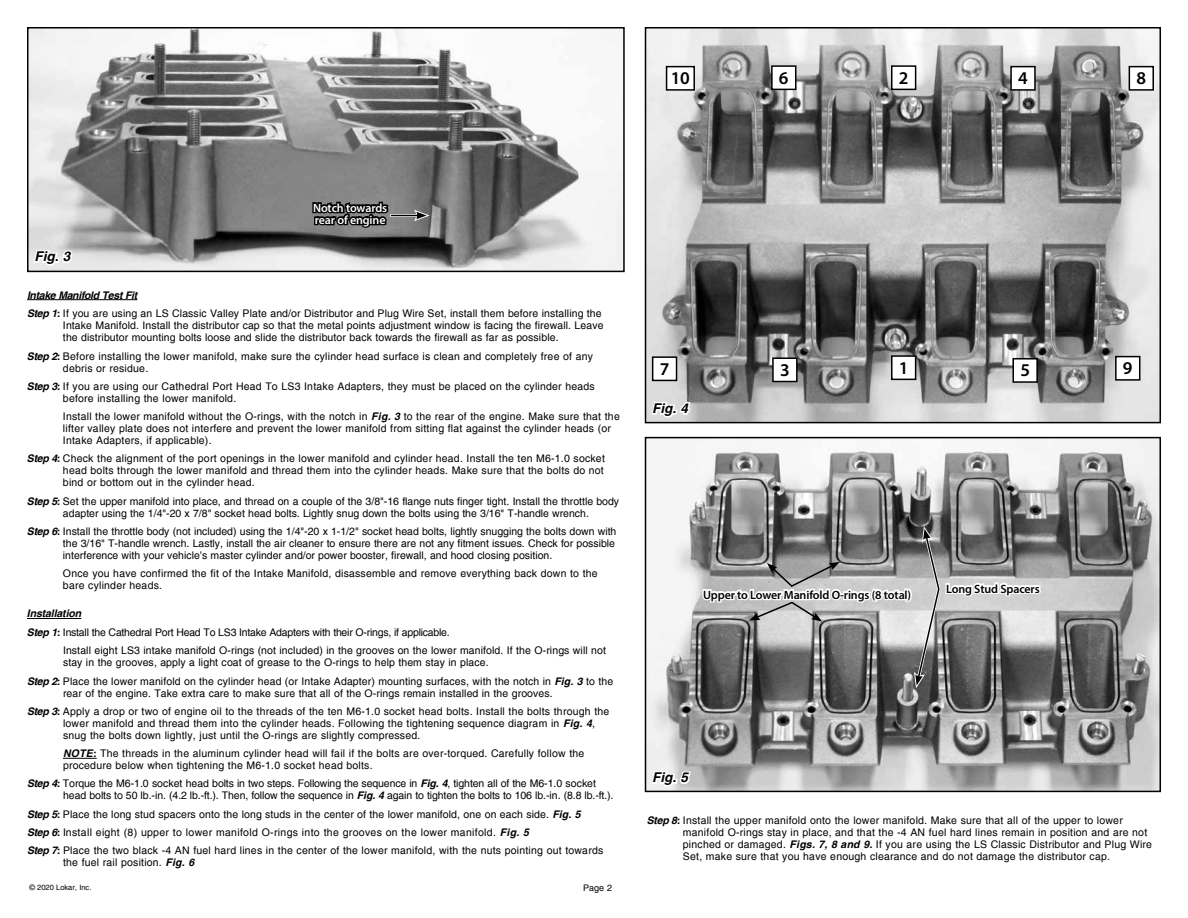
<style>
.page{position:relative;width:1188px;height:918px;background:#fff}
.page>*{position:absolute;margin:0;border:0;box-sizing:border-box;transform-origin:0 0}
.t1{font:600 18px "Myriad Pro";color:#000}
.t2{font:italic 700 13.5px "Helvetica";color:#000}
.t3{font:600 12px "Myriad Pro";letter-spacing:-.01em;color:#000}
.t4{font:600 12px/12px "Myriad Pro";letter-spacing:-.01em;color:#fff}
.t5{font:10.5px/12px "Helvetica";letter-spacing:.02em;color:#000}
.t6{font:10.5px/12px "Helvetica";color:#000;text-align:center}
.t7{font:10.5px/12px "Helvetica";letter-spacing:-.01em;color:#000}
.t8{font:10.5px "Helvetica";letter-spacing:-.02em;color:#000}
.t9{font:italic 700 10.5px "Helvetica";letter-spacing:-.01em;color:#000}
.t10{font:9px "Helvetica";color:#000}
.t11{font:7.5px "Helvetica";color:#000}
.s1{font-weight:700;font-style:italic}
</style>
<div class="page">
<img style="left:648px;top:30px;width:510px;height:390px">
<div style="left:645px;top:27px;width:516px;height:396px;border:2px solid #000"></div>
<img style="left:30px;top:30px;width:592px;height:239px">
<div style="left:27px;top:27px;width:598px;height:245px;border:2px solid #000"></div>
<img style="left:648px;top:440px;width:510px;height:349px">
<div style="left:645px;top:437px;width:516px;height:355px;border:2px solid #000"></div>
<svg style="left:650px;top:377px;width:42px;height:43px"></svg>
<svg style="left:32px;top:248px;width:42px;height:20px"></svg>
<svg style="left:650px;top:770px;width:43px;height:19px"></svg>
<hr style="left:27px;top:299px;width:110px;height:1px;background:#000">
<hr style="left:27px;top:618px;width:54px;height:1px;background:#000">
<hr style="left:63px;top:758px;width:34px;height:1px;background:#000">
<div style="left:1129px;top:67px;width:24px;height:23px;background:#fff"></div>
<div style="left:1129px;top:66px;width:25px;height:25px;border:2px solid #000"></div>
<div style="left:1011px;top:67px;width:24px;height:23px;background:#fff"></div>
<div style="left:1010px;top:66px;width:26px;height:25px;border:2px solid #000"></div>
<div style="left:892px;top:66px;width:24px;height:23px;background:#fff"></div>
<div style="left:891px;top:65px;width:25px;height:25px;border:2px solid #000"></div>
<div style="left:772px;top:66px;width:24px;height:23px;background:#fff"></div>
<div style="left:771px;top:65px;width:25px;height:25px;border:2px solid #000"></div>
<div style="left:653px;top:357px;width:24px;height:23px;background:#fff"></div>
<div style="left:652px;top:356px;width:25px;height:25px;border:2px solid #000"></div>
<div style="left:773px;top:358px;width:24px;height:24px;background:#fff"></div>
<div style="left:772px;top:357px;width:26px;height:25px;border:2px solid #000"></div>
<div style="left:892px;top:356px;width:24px;height:23px;background:#fff"></div>
<div style="left:891px;top:355px;width:25px;height:25px;border:2px solid #000"></div>
<div style="left:1013px;top:359px;width:24px;height:23px;background:#fff"></div>
<div style="left:1012px;top:358px;width:26px;height:25px;border:2px solid #000"></div>
<div style="left:1116px;top:357px;width:24px;height:23px;background:#fff"></div>
<div style="left:1115px;top:356px;width:25px;height:25px;border:2px solid #000"></div>
<div style="left:667px;top:67px;width:27px;height:23px;background:#fff"></div>
<div style="left:666px;top:66px;width:29px;height:25px;border:2px solid #000"></div>
<svg style="left:311px;top:170px;width:119px;height:81px;background:#5e5e5e"></svg>
<svg style="left:701px;top:526px;width:342px;height:162px;background:#8f8f8f"></svg>
<h1 class="t1" style="left:671px;top:67px;width:21px">10</h1>
<h1 class="t1" style="left:779px;top:66px;width:11px">6</h1>
<h1 class="t1" style="left:899px;top:66px;width:11px">2</h1>
<h1 class="t1" style="left:1018px;top:67px;width:11px">4</h1>
<h1 class="t1" style="left:1136px;top:67px;width:11px">8</h1>
<p class="t2" style="left:35px;top:249px;width:37px">Fig. 3</p>
<p class="t4" style="left:313px;top:201px;width:76px">Notch towards rear of engine</p>
<p class="t5" style="left:27px;top:286px;width:576px;line-height:18.8px"><span class="s1">Intake Manifold Test Fit<br>Step 1:</span> If you are using an LS Classic Valley Plate and/or Distributor and Plug Wire Set, install them before installing the</p>
<p class="t5" style="left:63px;top:320px;width:542px">Intake Manifold. Install the distributor cap so that the metal points adjustment window is facing the firewall. Leave the distributor mounting bolts loose and slide the distributor back towards the firewall as far as possible.</p>
<p class="t5" style="left:63px;top:350px;width:532px;text-indent:-36px"><span class="s1">Step 2:</span> Before installing the lower manifold, make sure the cylinder head surface is clean and completely free of any debris or residue.</p>
<p class="t5" style="left:63px;top:380px;width:533px;text-indent:-36px"><span class="s1">Step 3:</span> If you are using our Cathedral Port Head To LS3 Intake Adapters, they must be placed on the cylinder heads before installing the lower manifold.</p>
<p class="t5" style="left:63px;top:411px;width:558px">Install the lower manifold without the O-rings, with the notch in <span class="s1">Fig. 3</span> to the rear of the engine. Make sure that the lifter valley plate does not interfere and prevent the lower manifold from sitting flat against the cylinder heads (or<br>Intake Adapters, if applicable).</p>
<p class="t5" style="left:63px;top:453px;width:543px;text-align:justify;text-indent:-36px"><span class="s1">Step 4:</span> Check the alignment of the port openings in the lower manifold and cylinder head. Install the ten M6-1.0 socket head bolts through the lower manifold and thread them into the cylinder heads. Make sure that the bolts do not bind or bottom out in the cylinder head.</p>
<p class="t6" style="left:27px;top:495px;width:594px"><span class="s1">Step 5:</span> Set the upper manifold into place, and thread on a couple of the 3/8"-16 flange nuts finger tight. Install the throttle body adapter using the 1/4"-20 x 7/8" socket head bolts. Lightly snug down the bolts using the 3/16" T-handle wrench.</p>
<p class="t6" style="left:63px;top:525px;width:555px;text-align:left;text-indent:-36px"><span class="s1">Step 6:</span> Install the throttle body (not included) using the 1/4"-20 x 1-1/2" socket head bolts, lightly snugging the bolts down with the 3/16" T-handle wrench. Lastly, install the air cleaner to ensure there are not any fitment issues. Check for possible interference with your vehicle’s master cylinder and/or power booster, firewall, and hood closing position.</p>
<p class="t5" style="left:63px;top:568px;width:536px">Once you have confirmed the fit of the Intake Manifold, disassemble and remove everything back down to the bare cylinder heads.</p>
<p class="t9" style="left:27px;top:608px;width:56px">Installation</p>
<p class="t8" style="left:27px;top:626px;width:424px"><span class="s1">Step 1:</span> Install the Cathedral Port Head To LS3 Intake Adapters with their O-rings, if applicable.</p>
<p class="t5" style="left:63px;top:645px;width:545px">Install eight LS3 intake manifold O-rings (not included) in the grooves on the lower manifold. If the O-rings will not</p>
<p class="t5" style="left:27px;top:654px;width:588px;line-height:18.3px;text-indent:36px">stay in the grooves, apply a light coat of grease to the O-rings to help them stay in place.<br><span class="s1">Step 2:</span> Place the lower manifold on the cylinder head (or Intake Adapter) mounting surfaces, with the notch in <span class="s1">Fig. 3</span> to the</p>
<p class="t5" style="left:27px;top:684px;width:584px;line-height:18.3px;text-indent:36px">rear of the engine. Take extra care to make sure that all of the O-rings remain installed in the grooves.<br><span class="s1">Step 3:</span> Apply a drop or two of engine oil to the threads of the ten M6-1.0 socket head bolts. Install the bolts through the</p>
<p class="t5" style="left:63px;top:717px;width:533px">lower manifold and thread them into the cylinder heads. Following the tightening sequence diagram in <span class="s1">Fig. 4</span>, snug the bolts down lightly, just until the O-rings are slightly compressed.</p>
<p class="t5" style="left:63px;top:748px;width:523px"><span class="s1">NOTE:</span> The threads in the aluminum cylinder head will fail if the bolts are over-torqued. Carefully follow the procedure below when tightening the M6-1.0 socket head bolts.</p>
<p class="t7" style="left:63px;top:778px;width:552px;text-indent:-36px"><span class="s1">Step 4:</span> Torque the M6-1.0 socket head bolts in two steps. Following the sequence in <span class="s1">Fig. 4</span>, tighten all of the M6-1.0 socket head bolts to 50 lb.-in. (4.2 lb.-ft.). Then, follow the sequence in <span class="s1">Fig. 4</span> again to tighten the bolts to 106 lb.-in. (8.8 lb.-ft.).</p>
<p class="t5" style="left:27px;top:805px;width:578px;line-height:18.3px"><span class="s1">Step 5:</span> Place the long stud spacers onto the long studs in the center of the lower manifold, one on each side. <span class="s1">Fig. 5<br>Step 6:</span> Install eight (8) upper to lower manifold O-rings into the grooves on the lower manifold. <span class="s1">Fig. 5<br>Step 7:</span> Place the two black -4 AN fuel hard lines in the center of the lower manifold, with the nuts pointing out towards</p>
<p class="t5" style="left:63px;top:857px;width:133px">the fuel rail position. <span class="s1">Fig. 6</span></p>
<p class="t11" style="left:29px;top:883px;width:64px">© 2020 Lokar, Inc.</p>
<p class="t10" style="left:583px;top:883px;width:30px">Page 2</p>
<h1 class="t1" style="left:660px;top:357px;width:11px">7</h1>
<h1 class="t1" style="left:780px;top:358px;width:11px">3</h1>
<h1 class="t1" style="left:899px;top:356px;width:11px">1</h1>
<h1 class="t1" style="left:1020px;top:359px;width:11px">5</h1>
<h1 class="t1" style="left:1123px;top:357px;width:11px">9</h1>
<p class="t2" style="left:652px;top:401px;width:37px">Fig. 4</p>
<p class="t3" style="left:703px;top:587px;width:210px">Upper to Lower Manifold O-rings (8 total)</p>
<p class="t3" style="left:946px;top:581px;width:95px">Long Stud Spacers</p>
<p class="t2" style="left:652px;top:770px;width:37px">Fig. 5</p>
<p class="t5" style="left:683px;top:814px;width:471px;text-indent:-36px"><span class="s1">Step 8:</span> Install the upper manifold onto the lower manifold. Make sure that all of the upper to lower manifold O-rings stay in place, and that the -4 AN fuel hard lines remain in position and are not pinched or damaged. <span class="s1">Figs. 7, 8 and 9.</span> If you are using the LS Classic Distributor and Plug Wire Set, make sure that you have enough clearance and do not damage the distributor cap.</p>
</div>
